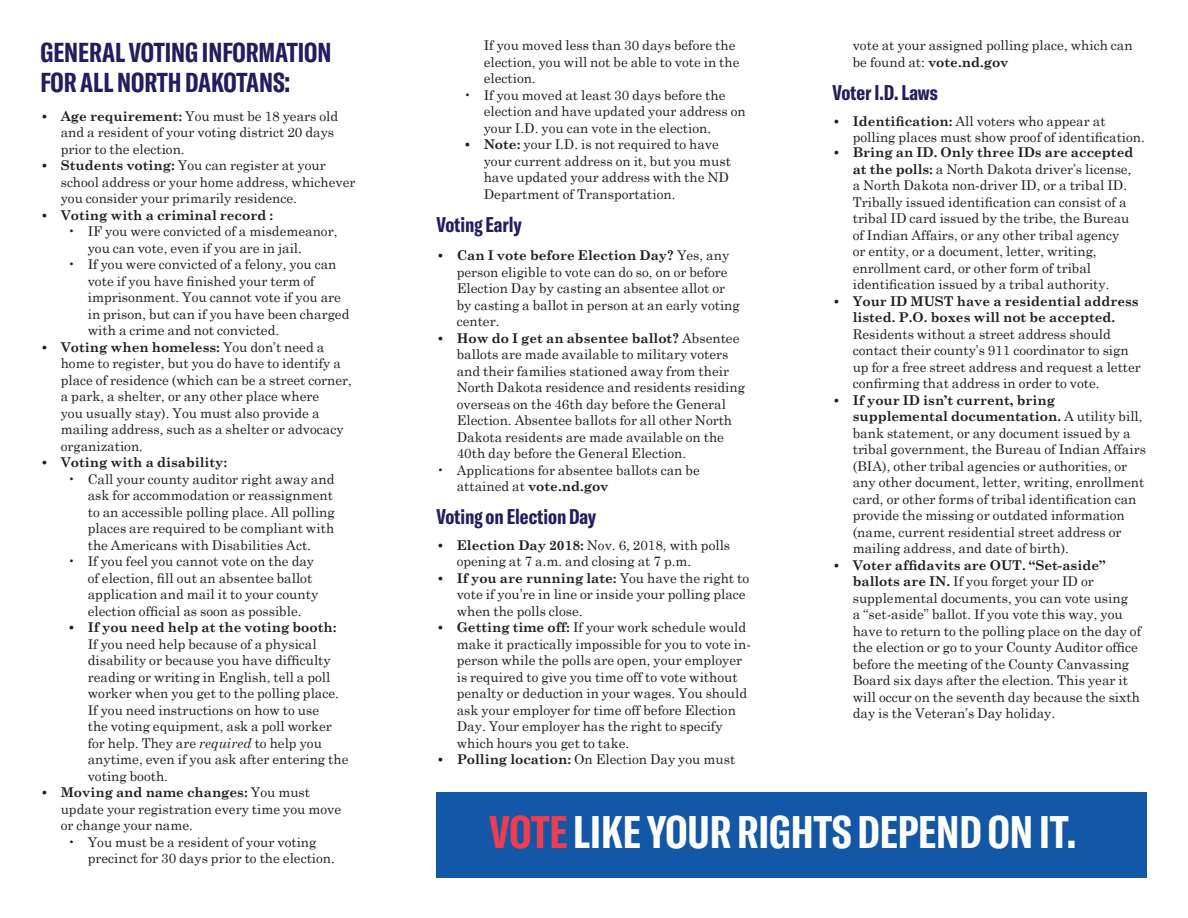
<style>
.page{position:relative;width:1188px;height:918px;background:#fff}
.page>*{position:absolute;margin:0;border:0;box-sizing:border-box;transform-origin:0 0}
.Section_title{font:700 extra-condensed 45px "GT America";color:#fffefa}
.Section_title-2{font:700 extra-condensed 27px/30px "GT America";color:#221d5f}
.Section_title-3{font:700 extra-condensed 21px "GT America";color:#221d5f}
.t1{font:13.5px/16.5px "Century Schoolbook";color:#231f20}
.t2{font:700 13.5px "Century Schoolbook";color:#231f20}
.s1{font-weight:700}
.s2{font-style:italic}
.s3{color:#ee3d4f}
</style>
<div class="page">
<div style="left:436px;top:792px;width:712px;height:86px;background:#1357a7"></div>
<p class="Section_title-2" style="left:40px;top:37px;width:293px">GENERAL VOTING INFORMATION<br>FOR ALL NORTH DAKOTANS:</p>
<p class="t1" style="left:61px;top:108px;width:279px;text-indent:-20px"><span class="s1">• Age requirement:</span> You must be 18 years old and a resident of your voting district 20 days prior to the election.</p>
<p class="t1" style="left:61px;top:157px;width:296px;text-indent:-20px"><span class="s1">• Students voting:</span> You can register at your school address or your home address, whichever you consider your primarily residence.</p>
<p class="t2" style="left:40px;top:207px;width:234px">• Voting with a criminal record :</p>
<p class="t1" style="left:88px;top:223px;width:251px;text-indent:-20px">• IF you were convicted of a misdemeanor, you can vote, even if you are in jail.</p>
<p class="t1" style="left:88px;top:256px;width:263px;text-indent:-20px">• If you were convicted of a felony, you can vote if you have finished your term of imprisonment. You cannot vote if you are in prison, but can if you have been charged with a crime and not convicted.</p>
<p class="t1" style="left:61px;top:339px;width:293px;text-indent:-20px"><span class="s1">• Voting when homeless:</span> You don’t need a home to register, but you do have to identify a place of residence (which can be a street corner, a park, a shelter, or any other place where<br>you usually stay). You must also provide a mailing address, such as a shelter or advocacy organization.</p>
<p class="t2" style="left:40px;top:454px;width:188px">• Voting with a disability:</p>
<p class="t1" style="left:88px;top:471px;width:249px;text-indent:-20px">• Call your county auditor right away and ask for accommodation or reassignment to an accessible polling place. All polling places are required to be compliant with the Americans with Disabilities Act.</p>
<p class="t1" style="left:88px;top:553px;width:232px;text-indent:-20px">• If you feel you cannot vote on the day of election, fill out an absentee ballot application and mail it to your county election official as soon as possible.</p>
<p class="t1" style="left:88px;top:619px;width:262px;text-indent:-20px"><span class="s1">• If you need help at the voting booth:<br></span>If you need help because of a physical disability or because you have difficulty reading or writing in English, tell a poll worker when you get to the polling place.<br>If you need instructions on how to use<br>the voting equipment, ask a poll worker for help. They are <span class="s2">required</span> to help you anytime, even if you ask after entering the voting booth.</p>
<p class="t1" style="left:61px;top:784px;width:282px;text-indent:-20px"><span class="s1">• Moving and name changes:</span> You must update your registration every time you move or change your name.</p>
<p class="t1" style="left:88px;top:834px;width:249px;text-indent:-20px">• You must be a resident of your voting precinct for 30 days prior to the election.</p>
<p class="t1" style="left:484px;top:37px;width:257px">If you moved less than 30 days before the election, you will not be able to vote in the election.</p>
<p class="t1" style="left:484px;top:87px;width:263px;text-indent:-20px">• If you moved at least 30 days before the election and have updated your address on your I.D. you can vote in the election.</p>
<p class="t1" style="left:484px;top:136px;width:249px;text-indent:-20px"><span class="s1">• Note:</span> your I.D. is not required to have your current address on it, but you must have updated your address with the ND Department of Transportation.</p>
<p class="Section_title-3" style="left:436px;top:212px;width:87px">Voting Early</p>
<p class="t1" style="left:457px;top:247px;width:285px;text-indent:-20px"><span class="s1">• Can I vote before Election Day?</span> Yes, any person eligible to vote can do so, on or before Election Day by casting an absentee allot or by casting a ballot in person at an early voting center.</p>
<p class="t1" style="left:457px;top:329px;width:290px;text-indent:-20px"><span class="s1">• How do I get an absentee ballot?</span> Absentee ballots are made available to military voters and their families stationed away from their North Dakota residence and residents residing overseas on the 46th day before the General Election. Absentee ballots for all other North Dakota residents are made available on the 40th day before the General Election.</p>
<p class="t1" style="left:457px;top:461px;width:245px;text-indent:-20px">• Applications for absentee ballots can be attained at <span class="s1">vote.nd.gov</span></p>
<p class="Section_title-3" style="left:436px;top:504px;width:161px">Voting on Election Day</p>
<p class="t1" style="left:457px;top:536px;width:275px;text-indent:-20px"><span class="s1">• Election Day 2018:</span> Nov. 6, 2018, with polls opening at 7 a.m. and closing at 7 p.m.</p>
<p class="t1" style="left:457px;top:569px;width:294px;text-indent:-20px"><span class="s1">• If you are running late:</span> You have the right to vote if you’re in line or inside your polling place when the polls close.</p>
<p class="t1" style="left:457px;top:619px;width:296px;text-indent:-20px"><span class="s1">• Getting time off:</span> If your work schedule would make it practically impossible for you to vote in&shy;person while the polls are open, your employer is required to give you time off to vote without penalty or deduction in your wages. You should ask your employer for time off before Election Day. Your employer has the right to specify which hours you get to take.</p>
<p class="t1" style="left:436px;top:751px;width:300px"><span class="s1">• Polling location:</span> On Election Day you must</p>
<p class="t1" style="left:853px;top:37px;width:281px">vote at your assigned polling place, which can be found at: <span class="s1">vote.nd.gov</span></p>
<p class="Section_title-3" style="left:832px;top:80px;width:107px">Voter I.D. Laws</p>
<p class="t1" style="left:853px;top:112px;width:294px;text-indent:-20px"><span class="s1">• Identification:</span> All voters who appear at polling places must show proof of identification.</p>
<p class="t1" style="left:853px;top:144px;width:282px;text-indent:-20px"><span class="s1">• Bring an ID. Only three IDs are accepted at the polls:</span> a North Dakota driver’s license, a North Dakota non-driver ID, or a tribal ID.<br>Tribally issued identification can consist of a tribal ID card issued by the tribe, the Bureau of Indian Affairs, or any other tribal agency or entity, or a document, letter, writing, enrollment card, or other form of tribal identification issued by a tribal authority.</p>
<p class="t1" style="left:853px;top:292px;width:290px;text-indent:-20px"><span class="s1">• Your ID MUST have a residential address listed. P.O. boxes will not be accepted.<br></span>Residents without a street address should contact their county’s 911 coordinator to sign up for a free street address and request a letter confirming that address in order to vote.</p>
<p class="t1" style="left:853px;top:391px;width:295px;text-indent:-20px"><span class="s1">• If your ID isn’t current, bring supplemental documentation.</span> A utility bill, bank statement, or any document issued by a tribal government, the Bureau of Indian Affairs (BIA), other tribal agencies or authorities, or any other document, letter, writing, enrollment card, or other forms of tribal identification can provide the missing or outdated information (name, current residential street address or mailing address, and date of birth).</p>
<p class="t1" style="left:853px;top:556px;width:290px;text-indent:-20px"><span class="s1">• Voter affidavits are OUT. “Set-aside” ballots are IN.</span> If you forget your ID or supplemental documents, you can vote using<br>a “set-aside” ballot. If you vote this way, you have to return to the polling place on the day of the election or go to your County Auditor office before the meeting of the County Canvassing Board six days after the election. This year it will occur on the seventh day because the sixth day is the Veteran’s Day holiday.</p>
<p class="Section_title" style="left:490px;top:805px;width:588px"><span class="s3">VOTE</span> LIKE YOUR RIGHTS DEPEND ON IT.</p>
</div>
